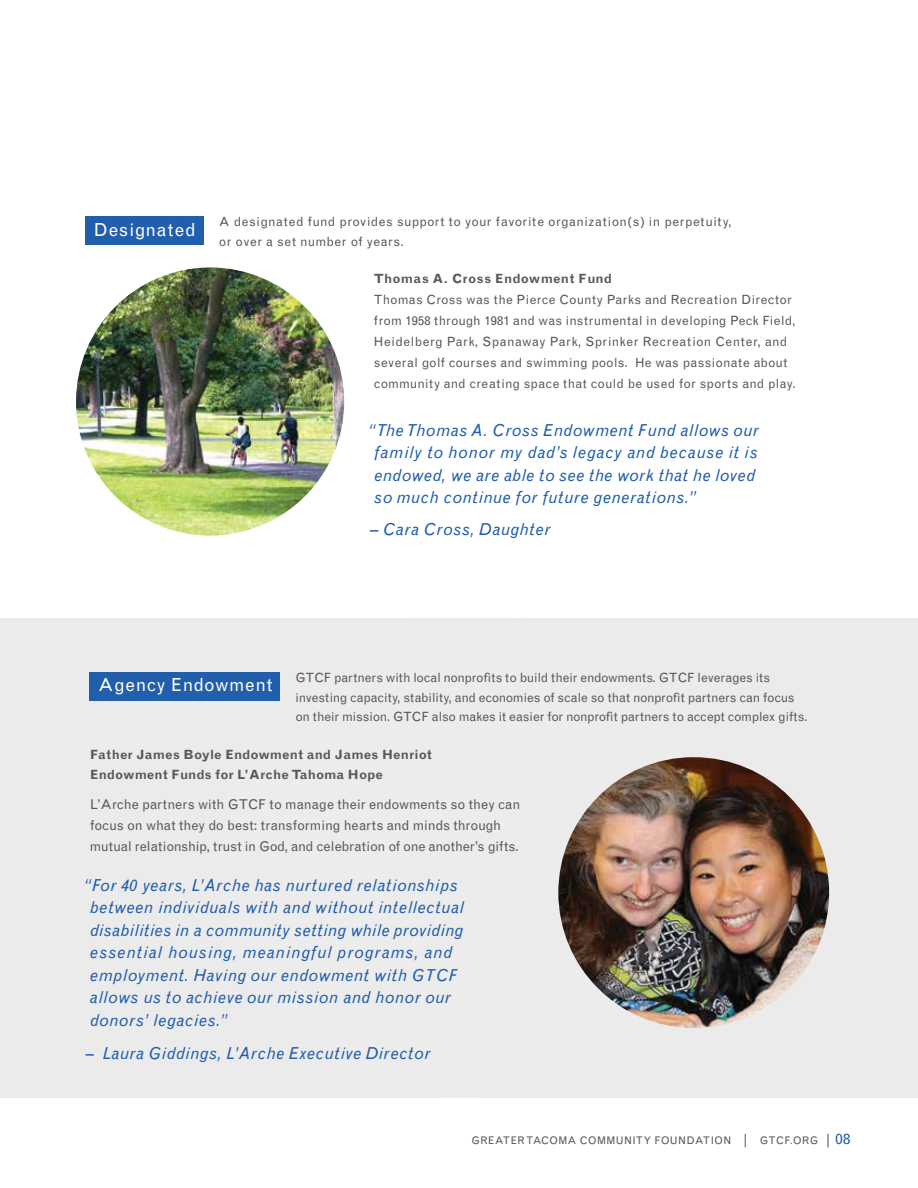
<style>
.page{position:relative;width:918px;height:1188px;background:#fff}
.page>*{position:absolute;margin:0;border:0;box-sizing:border-box;transform-origin:0 0}
.t1{font:18px "Grotesque MT Std";letter-spacing:.035em;color:#fff}
.t2{font:italic 16.5px/22.5px "Grotesque MT Std";letter-spacing:.03em;color:#215eac}
.t3{font:13.5px/21px "Grotesque MT Std";letter-spacing:-.005em;color:#58595b}
.t4{font:12.75px/21px "Grotesque MT Std";letter-spacing:.01em;color:#58595b}
.t5{font:12.75px/19.5px "Grotesque MT Std";letter-spacing:-.01em;color:#58595b}
.t6{font:700 12.75px/20px "Grotesque MT Std";letter-spacing:.01em;color:#58595b}
.t7{font:12.75px/19.5px "Grotesque MT Std";letter-spacing:.035em;color:#58595b}
.t8{font:10.5px "Grotesque MT Std";letter-spacing:.04em;color:#58595b}
.s1{font-size:13.5px}
.s2{font-size:15px;color:#215eac}
</style>
<div class="page">
<div style="left:0;top:619px;width:918px;height:479px;background:#ebebec"></div>
<div style="left:90px;top:672px;width:190px;height:29px;background:#215eac"></div>
<img style="left:558px;top:757px;width:271px;height:271px;border-radius:135px">
<div style="left:85px;top:216px;width:119px;height:29px;background:#215eac"></div>
<img style="left:76px;top:267px;width:268px;height:269px;border-radius:134px">
<p class="t1" style="left:94px;top:219px;width:104px">Designated</p>
<p class="t7" style="left:219px;top:212px;width:514px">A designated fund provides support to your favorite organization(s) in perpetuity, or over a set number of years.</p>
<p class="t6" style="left:374px;top:269px;width:240px">Thomas A. Cross Endowment Fund</p>
<p class="t4" style="left:374px;top:290px;width:423px">Thomas Cross was the Pierce County Parks and Recreation Director from 1958 through 1981 and was instrumental in developing Peck Field, Heidelberg Park, Spanaway Park, Sprinker Recreation Center, and several golf courses and swimming pools. He was passionate about community and creating space that could be used for sports and play.</p>
<p class="t2" style="left:374px;top:419px;width:386px;text-indent:-6px">“The Thomas A. Cross Endowment Fund allows our family to honor my dad’s legacy and because it is endowed, we are able to see the work that he loved so much continue for future generations.”</p>
<p class="t2" style="left:370px;top:518px;width:182px">– Cara Cross, Daughter</p>
<p class="t1" style="left:98px;top:675px;width:176px">Agency Endowment</p>
<p class="t5" style="left:296px;top:668px;width:513px">GTCF partners with local nonprofits to build their endowments. GTCF leverages its investing capacity, stability, and economies of scale so that nonprofit partners can focus on their mission. GTCF also makes it easier for nonprofit partners to accept complex gifts.</p>
<p class="t6" style="left:90px;top:744px;width:343px">Father James Boyle Endowment and James Henriot<br>Endowment Funds for L’Arche Tahoma Hope</p>
<p class="t3" style="left:90px;top:794px;width:432px">L’Arche partners with GTCF to manage their endowments so they can focus on what they do best: transforming hearts and minds through mutual relationship, trust in God, and celebration of one another’s gifts.</p>
<p class="t2" style="left:90px;top:874px;width:376px;text-indent:-6px">“For 40 years, L’Arche has nurtured relationships between individuals with and without intellectual disabilities in a community setting while providing essential housing, meaningful programs, and employment. Having our endowment with GTCF allows us to achieve our mission and honor our donors’ legacies.”</p>
<p class="t2" style="left:86px;top:1042px;width:346px">– Laura Giddings, L’Arche Executive Director</p>
<p class="t8" style="left:472px;top:1134px;width:380px">GREATER TACOMA COMMUNITY FOUNDATION <span class="s1">|</span> GTCF.ORG <span class="s1">|</span> <span class="s2">08</span></p>
</div>
